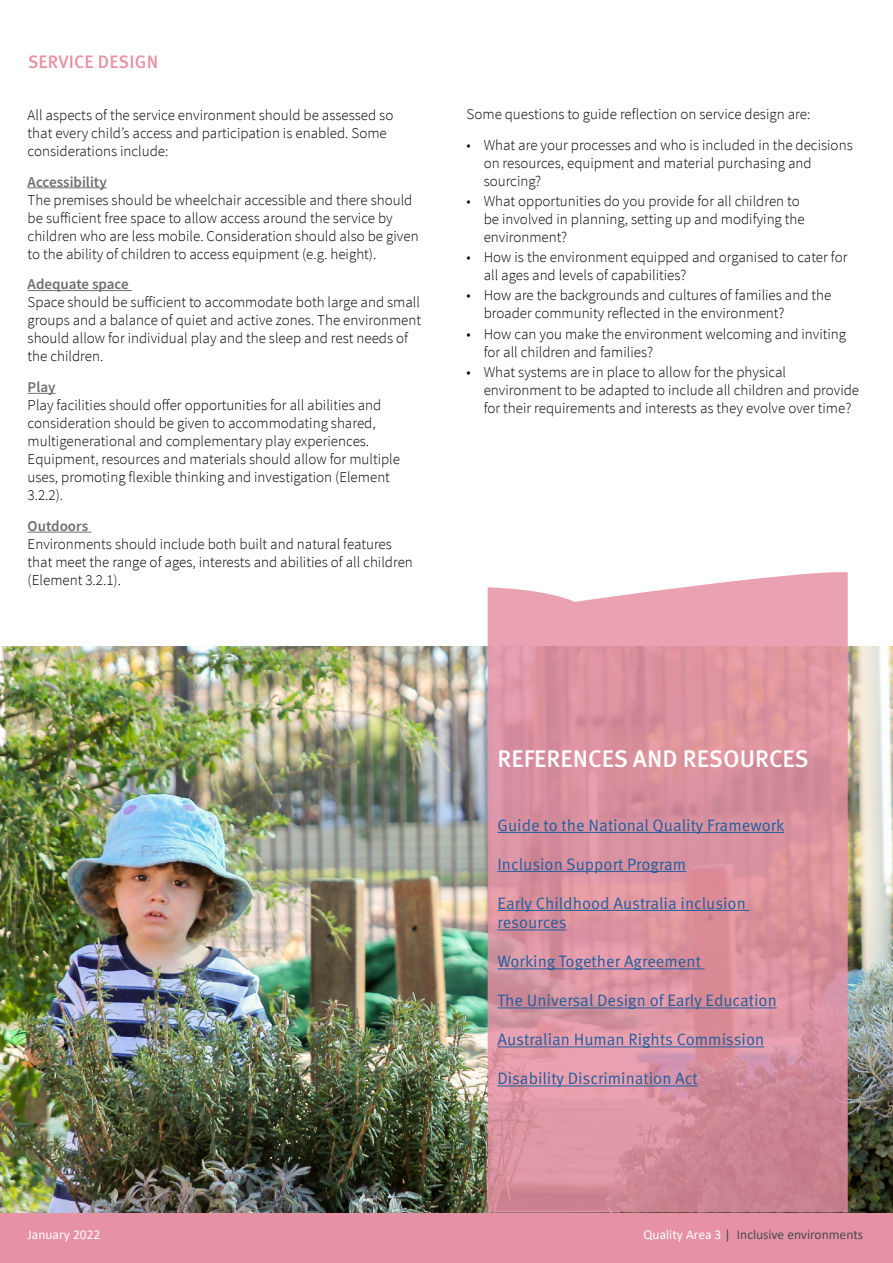
<style>
.page{position:relative;width:893px;height:1263px;background:#fff}
.page>*{position:absolute;margin:0;border:0;box-sizing:border-box;transform-origin:0 0}
.t1{font:500 24px "Meta Pro";color:#fff}
.t2{font:500 18px "Meta Pro";letter-spacing:.01em;color:#e892a4}
.t3{font:16.5px/19.5px "Meta Pro";color:#215e9e}
.t4{font:300 15px/18px "Source Sans Pro";color:#000}
.t5{font:600 15px "Source Sans Pro";color:#6d6e71}
.t6{font:13.5px "Calibri";color:#4a4a56}
.t7{font:13.5px "Calibri";color:#fff}
.s1{color:#fefefe}
</style>
<div class="page">
<div style="left:0;top:1212px;width:893px;height:51px;background:#e791a5"></div>
<hr style="left:28px;top:187px;width:79px;height:1px;background:#6d6e71">
<hr style="left:28px;top:290px;width:104px;height:1px;background:#6d6e71">
<svg style="left:28px;top:393px;width:28px;height:1px"></svg>
<hr style="left:28px;top:532px;width:63px;height:1px;background:#6d6e71">
<img style="left:0;top:646px;width:893px;height:566px">
<svg style="left:488px;top:572px;width:360px;height:640px;background:#db94a2"></svg>
<hr style="left:497px;top:832px;width:287px;height:1px;background:#215e9e">
<hr style="left:497px;top:871px;width:189px;height:1px;background:#215e9e">
<hr style="left:497px;top:910px;width:253px;height:1px;background:#215e9e">
<hr style="left:497px;top:929px;width:69px;height:1px;background:#215e9e">
<hr style="left:497px;top:968px;width:208px;height:1px;background:#215e9e">
<hr style="left:497px;top:1007px;width:280px;height:1px;background:#215e9e">
<hr style="left:497px;top:1046px;width:267px;height:1px;background:#215e9e">
<hr style="left:497px;top:1085px;width:201px;height:1px;background:#215e9e">
<p class="t2" style="left:28px;top:50px;width:132px">SERVICE DESIGN</p>
<p class="t4" style="left:28px;top:106px;width:367px">All aspects of the service environment should be assessed so that every child’s access and participation is enabled. Some considerations include:</p>
<p class="t5" style="left:28px;top:172px;width:81px">Accessibility</p>
<p class="t4" style="left:28px;top:191px;width:392px">The premises should be wheelchair accessible and there should be sufficient free space to allow access around the service by children who are less mobile. Consideration should also be given to the ability of children to access equipment (e.g. height).</p>
<p class="t5" style="left:28px;top:275px;width:103px">Adequate space</p>
<p class="t4" style="left:28px;top:294px;width:395px">Space should be sufficient to accommodate both large and small groups and a balance of quiet and active zones. The environment should allow for individual play and the sleep and rest needs of the children.</p>
<p class="t5" style="left:28px;top:377px;width:29px">Play</p>
<p class="t4" style="left:28px;top:396px;width:374px">Play facilities should offer opportunities for all abilities and consideration should be given to accommodating shared, multigenerational and complementary play experiences.<br>Equipment, resources and materials should allow for multiple uses, promoting flexible thinking and investigation (Element 3.2.2).</p>
<p class="t5" style="left:28px;top:516px;width:62px">Outdoors</p>
<p class="t4" style="left:28px;top:535px;width:387px">Environments should include both built and natural features that meet the range of ages, interests and abilities of all children (Element 3.2.1).</p>
<p class="t4" style="left:467px;top:105px;width:345px">Some questions to guide reflection on service design are:</p>
<p class="t4" style="left:484px;top:136px;width:371px;text-indent:-17px">• What are your processes and who is included in the decisions on resources, equipment and material purchasing and sourcing?</p>
<p class="t4" style="left:484px;top:192px;width:323px;text-indent:-17px">• What opportunities do you provide for all children to be involved in planning, setting up and modifying the environment?</p>
<p class="t4" style="left:484px;top:248px;width:365px;text-indent:-17px">• How is the environment equipped and organised to cater for all ages and levels of capabilities?</p>
<p class="t4" style="left:484px;top:286px;width:349px;text-indent:-17px">• How are the backgrounds and cultures of families and the broader community reflected in the environment?</p>
<p class="t4" style="left:484px;top:325px;width:364px;text-indent:-17px">• How can you make the environment welcoming and inviting for all children and families?</p>
<p class="t4" style="left:484px;top:363px;width:377px;text-indent:-17px">• What systems are in place to allow for the physical environment to be adapted to include all children and provide for their requirements and interests as they evolve over time?</p>
<h1 class="t1" style="left:497px;top:743px;width:313px">REFERENCES AND RESOURCES</h1>
<p class="t3" style="left:497px;top:816px;width:289px">Guide to the National Quality Framework</p>
<p class="t3" style="left:497px;top:855px;width:190px">Inclusion Support Program</p>
<p class="t3" style="left:497px;top:894px;width:250px">Early Childhood Australia inclusion resources</p>
<p class="t3" style="left:497px;top:952px;width:205px">Working Together Agreement</p>
<p class="t3" style="left:497px;top:991px;width:281px">The Universal Design of Early Education</p>
<p class="t3" style="left:497px;top:1030px;width:268px">Australian Human Rights Commission</p>
<p class="t3" style="left:497px;top:1069px;width:202px">Disability Discrimination Act</p>
<p class="t7" style="left:28px;top:1225px;width:74px">January 2022</p>
<p class="t6" style="left:643px;top:1225px;width:221px"><span class="s1">Quality Area 3</span> | Inclusive environments</p>
</div>
